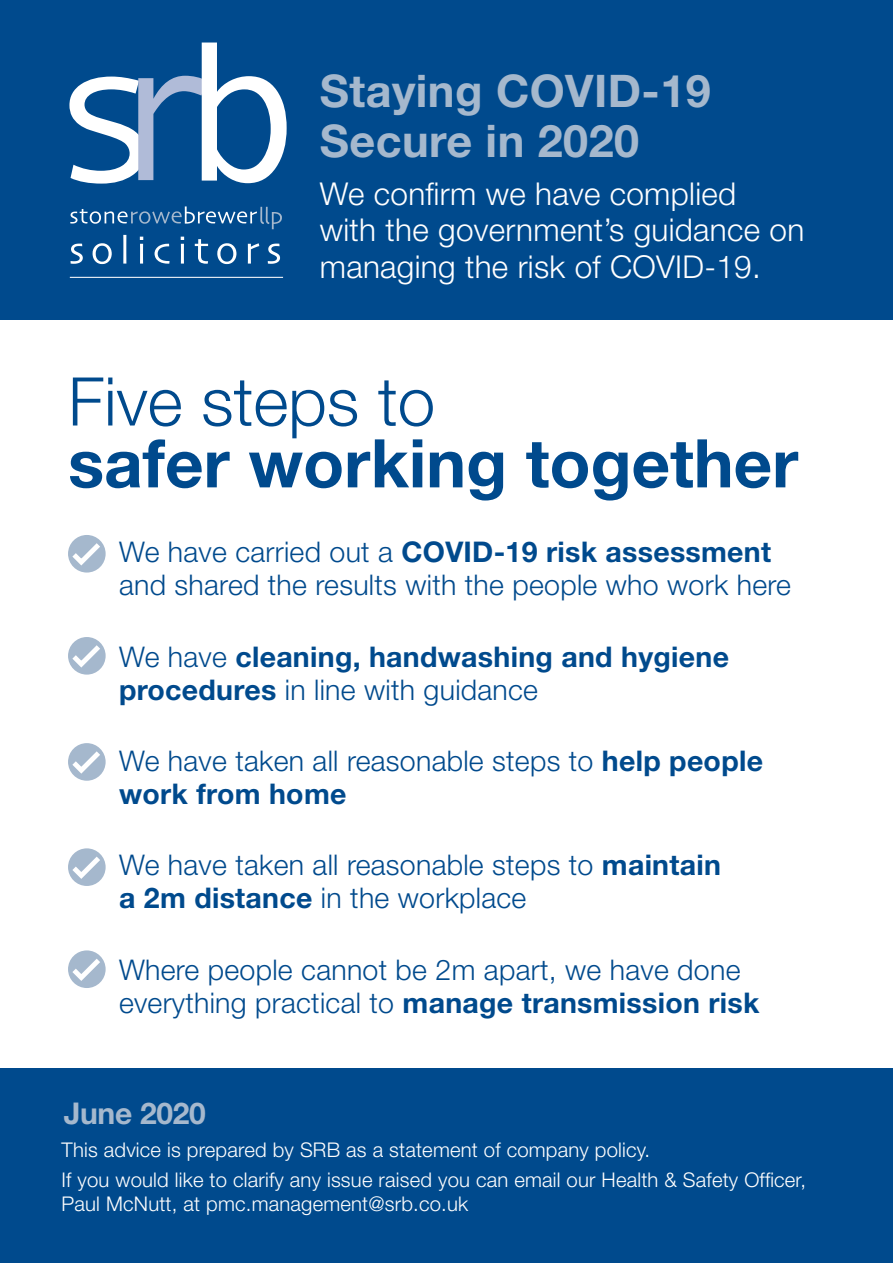
<style>
.page{position:relative;width:893px;height:1263px;background:#fff}
.page>*{position:absolute;margin:0;border:0;box-sizing:border-box;transform-origin:0 0}
.t1{font:700 67.2px "Helvetica Neue";color:#004a8d}
.t2{font:300 67.2px "Helvetica Neue";color:#004a8d}
.t3{font:700 45px/49.5px "Helvetica Neue";letter-spacing:.01em;color:#a5b8cd}
.t4{font:300 31.5px/36px "Helvetica Neue";letter-spacing:.01em;color:#fff}
.t5{font:700 30px "Helvetica Neue";letter-spacing:-.01em;color:#a5b8cd}
.t6{font:300 28.5px/33px "Helvetica Neue";letter-spacing:.01em;color:#004a8d}
.t7{font:700 28.5px/33px "Helvetica Neue";letter-spacing:.01em;color:#004a8d}
.t8{font:300 20.25px/24px "Helvetica Neue";letter-spacing:.01em;color:#fff}
.s1{font-weight:700}
.s2{font-weight:300}
</style>
<div class="page">
<div style="left:0;top:1068px;width:893px;height:195px;background:#004a8d"></div>
<div style="left:0;top:0;width:893px;height:320px;background:#004a8d"></div>
<svg style="left:69px;top:43px;width:218px;height:141px"></svg>
<svg style="left:71px;top:244px;width:12px;height:20px"></svg>
<svg style="left:93px;top:243px;width:19px;height:21px"></svg>
<svg style="left:123px;top:235px;width:3px;height:29px"></svg>
<svg style="left:140px;top:237px;width:3px;height:27px"></svg>
<svg style="left:155px;top:244px;width:15px;height:20px"></svg>
<svg style="left:181px;top:237px;width:3px;height:27px"></svg>
<svg style="left:195px;top:239px;width:13px;height:25px"></svg>
<svg style="left:217px;top:243px;width:19px;height:21px"></svg>
<svg style="left:248px;top:243px;width:11px;height:21px"></svg>
<svg style="left:268px;top:244px;width:12px;height:20px"></svg>
<svg style="left:70px;top:206px;width:212px;height:23px"></svg>
<hr style="left:70px;top:277px;width:213px;height:1px;background:#fff">
<div style="left:68px;top:535px;width:38px;height:37px;background:#a5b8cd;border-radius:50%"></div>
<svg style="left:68px;top:538px;width:37px;height:31px"></svg>
<div style="left:68px;top:743px;width:38px;height:38px;background:#a5b8cd;border-radius:50%"></div>
<svg style="left:68px;top:746px;width:37px;height:31px"></svg>
<div style="left:68px;top:637px;width:38px;height:38px;background:#a5b8cd;border-radius:50%"></div>
<svg style="left:68px;top:640px;width:37px;height:31px"></svg>
<div style="left:68px;top:848px;width:38px;height:38px;background:#a5b8cd;border-radius:50%"></div>
<svg style="left:68px;top:851px;width:37px;height:31px"></svg>
<div style="left:68px;top:950px;width:38px;height:38px;background:#a5b8cd;border-radius:50%"></div>
<svg style="left:68px;top:953px;width:37px;height:31px"></svg>
<p class="t3" style="left:320px;top:66px;width:392px">Staying COVID-19<br>Secure in 2020</p>
<p class="t4" style="left:320px;top:176px;width:486px">We confirm we have complied<br>with the government’s guidance on managing the risk of COVID-19.</p>
<p class="t2" style="left:68px;top:360px;width:369px">Five steps to</p>
<p class="t1" style="left:68px;top:422px;width:732px">safer working together</p>
<p class="t6" style="left:119px;top:535px;width:673px">We have carried out a <span class="s1">COVID-19 risk assessment </span>and shared the results with the people who work here</p>
<p class="t7" style="left:119px;top:639px;width:611px"><span class="s2">We have</span> cleaning, handwashing and hygiene procedures <span class="s2">in line with guidance</span></p>
<p class="t6" style="left:119px;top:744px;width:645px">We have taken all reasonable steps to <span class="s1">help people work from home</span></p>
<p class="t6" style="left:119px;top:848px;width:603px">We have taken all reasonable steps to <span class="s1">maintain a 2m distance</span> in the workplace</p>
<p class="t6" style="left:119px;top:952px;width:642px">Where people cannot be 2m apart, we have done everything practical to <span class="s1">manage transmission risk</span></p>
<p class="t5" style="left:64px;top:1095px;width:144px">June 2020</p>
<p class="t8" style="left:62px;top:1137px;width:590px">This advice is prepared by SRB as a statement of company policy.</p>
<p class="t8" style="left:62px;top:1167px;width:746px">If you would like to clarify any issue raised you can email our Health &amp; Safety Officer,<br>Paul McNutt, at pmc.management@srb.co.uk</p>
</div>
